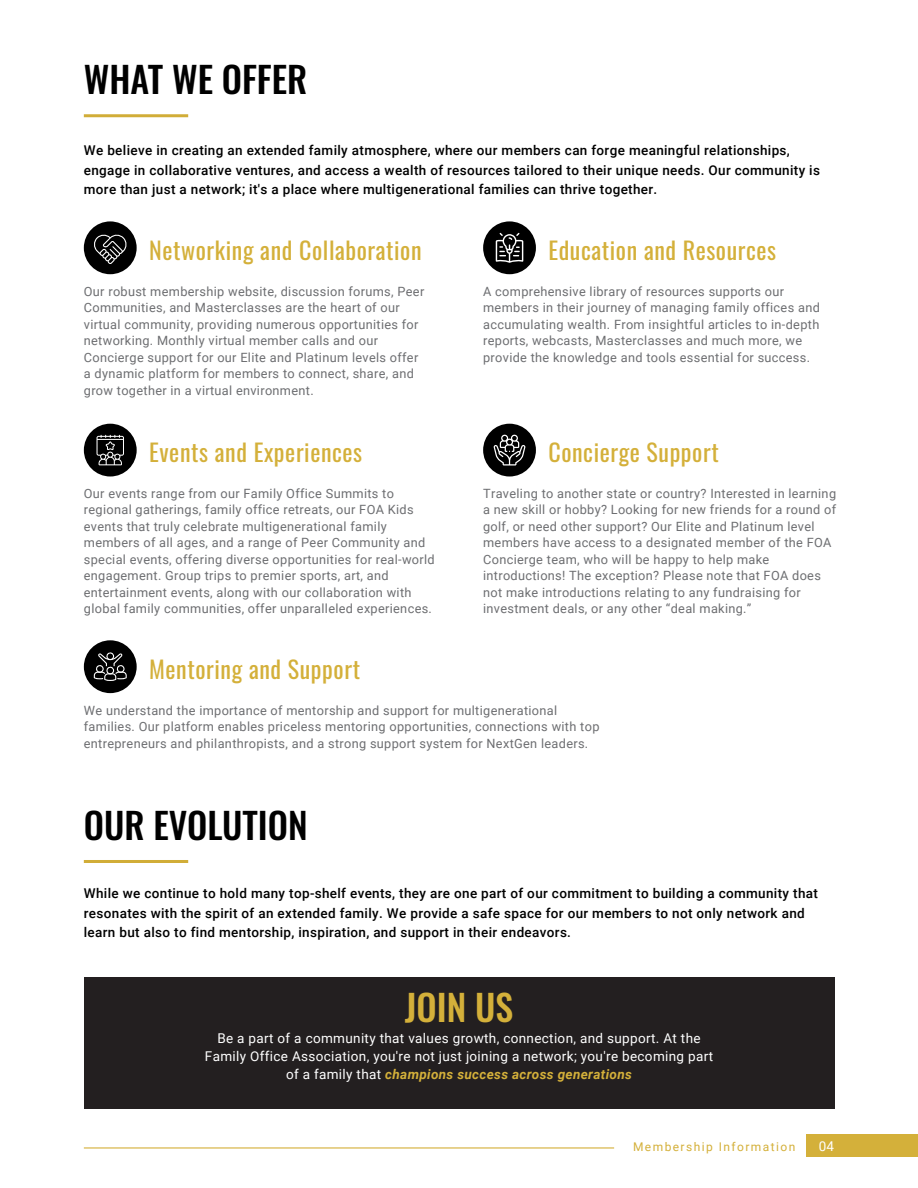
<style>
.page{position:relative;width:918px;height:1188px;background:#fff}
.page>*{position:absolute;margin:0;border:0;box-sizing:border-box;transform-origin:0 0}
.t1{font:500 36px "Oswald";color:#000}
.t2{font:500 36px "Oswald";color:#d4b03a}
.t3{font:24px "Oswald";letter-spacing:.025em;color:#d4b03a}
.t4{font:500 13.5px/19.5px "Roboto";letter-spacing:.025em;color:#000}
.t5{font:13.5px/18px "Roboto";letter-spacing:.025em;color:#fff;text-align:center}
.t6{font:12.75px/16.5px "Roboto";letter-spacing:.025em;color:#6d6e71}
.t7{font:12px "Roboto";letter-spacing:.12em;color:#d4b03a}
.s1{font-weight:700;font-style:italic;color:#d4b03a}
</style>
<div class="page">
<hr style="left:84px;top:114px;width:104px;height:3px;background:#d1ad38">
<hr style="left:84px;top:860px;width:104px;height:3px;background:#d1ad38">
<div style="left:84px;top:221px;width:53px;height:53px;background:#000;border-radius:50%"></div>
<svg style="left:94px;top:234px;width:33px;height:30px"></svg>
<div style="left:483px;top:221px;width:53px;height:53px;background:#000;border-radius:50%"></div>
<svg style="left:496px;top:233px;width:27px;height:30px"></svg>
<div style="left:84px;top:424px;width:53px;height:52px;background:#000;border-radius:50%"></div>
<svg style="left:97px;top:435px;width:27px;height:30px"></svg>
<div style="left:84px;top:640px;width:53px;height:53px;background:#000;border-radius:50%"></div>
<svg style="left:94px;top:652px;width:33px;height:29px"></svg>
<div style="left:483px;top:424px;width:53px;height:52px;background:#000;border-radius:50%"></div>
<svg style="left:494px;top:435px;width:32px;height:31px"></svg>
<div style="left:84px;top:977px;width:750px;height:131px;background:#231f20"></div>
<div style="left:806px;top:1135px;width:112px;height:22px;background:#d4b03a"></div>
<hr style="left:84px;top:1147px;width:530px;height:2px;background:#d4b03a">
<h1 class="t1" style="left:84px;top:61px;width:225px">WHAT WE OFFER</h1>
<p class="t4" style="left:84px;top:140px;width:738px">We believe in creating an extended family atmosphere, where our members can forge meaningful relationships, engage in collaborative ventures, and access a wealth of resources tailored to their unique needs. Our community is more than just a network; it's a place where multigenerational families can thrive together.</p>
<h2 class="t3" style="left:149px;top:229px;width:274px">Networking and Collaboration</h2>
<h2 class="t3" style="left:548px;top:229px;width:229px">Education and Resources</h2>
<p class="t6" style="left:84px;top:282px;width:342px">Our robust membership website, discussion forums, Peer Communities, and Masterclasses are the heart of our virtual community, providing numerous opportunities for networking. Monthly virtual member calls and our Concierge support for our Elite and Platinum levels offer a dynamic platform for members to connect, share, and grow together in a virtual environment.</p>
<p class="t6" style="left:483px;top:282px;width:338px">A comprehensive library of resources supports our members in their journey of managing family offices and accumulating wealth. From insightful articles to in-depth reports, webcasts, Masterclasses and much more, we provide the knowledge and tools essential for success.</p>
<h2 class="t3" style="left:149px;top:431px;width:215px">Events and Experiences</h2>
<h2 class="t3" style="left:548px;top:431px;width:172px">Concierge Support</h2>
<p class="t6" style="left:84px;top:485px;width:352px">Our events range from our Family Office Summits to regional gatherings, family office retreats, our FOA Kids events that truly celebrate multigenerational family members of all ages, and a range of Peer Community and special events, offering diverse opportunities for real-world engagement. Group trips to premier sports, art, and entertainment events, along with our collaboration with global family communities, offer unparalleled experiences.</p>
<p class="t6" style="left:483px;top:485px;width:355px">Traveling to another state or country? Interested in learning a new skill or hobby? Looking for new friends for a round of golf, or need other support? Our Elite and Platinum level members have access to a designated member of the FOA Concierge team, who will be happy to help make introductions! The exception? Please note that FOA does not make introductions relating to any fundraising for investment deals, or any other “deal making.”</p>
<h2 class="t3" style="left:149px;top:648px;width:212px">Mentoring and Support</h2>
<p class="t6" style="left:84px;top:701px;width:517px">We understand the importance of mentorship and support for multigenerational families. Our platform enables priceless mentoring opportunities, connections with top entrepreneurs and philanthropists, and a strong support system for NextGen leaders.</p>
<h1 class="t1" style="left:84px;top:807px;width:225px">OUR EVOLUTION</h1>
<p class="t4" style="left:84px;top:883px;width:736px">While we continue to hold many top-shelf events, they are one part of our commitment to building a community that resonates with the spirit of an extended family. We provide a safe space for our members to not only network and learn but also to find mentorship, inspiration, and support in their endeavors.</p>
<h1 class="t2" style="left:405px;top:988px;width:110px">JOIN US</h1>
<p class="t5" style="left:205px;top:1028px;width:510px">Be a part of a community that values growth, connection, and support. At the<br>Family Office Association, you're not just joining a network; you're becoming part of a family that <span class="s1">champions success across generations</span></p>
<p class="t7" style="left:633px;top:1138px;width:164px">Membership Information</p>
<p class="t5" style="left:819px;top:1137px;width:17px">04</p>
</div>
